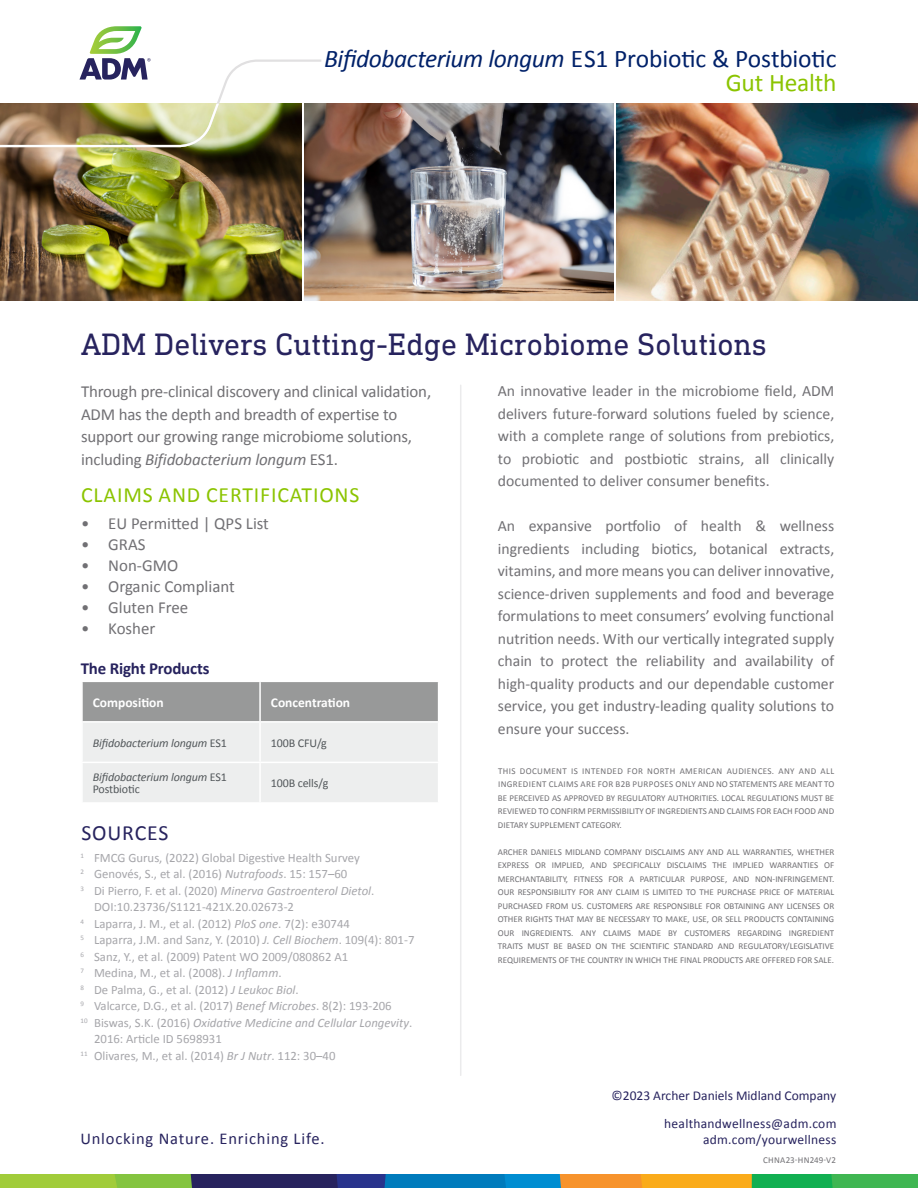
<style>
.page{position:relative;width:918px;height:1188px;background:#fff}
.page>*{position:absolute;margin:0;border:0;box-sizing:border-box;transform-origin:0 0}
.Headline_Blue_small{font:31.5px "DIN Next Slab Pro";color:#27235e}
.t1{font:25.5px/24px "Calibri";letter-spacing:-.005em;color:#012169;text-align:right}
.Subhead_color_14_5pt{font:21.75px "Calibri";letter-spacing:.04em;color:#8bc400}
.Subhead_color_14_5pt-2{font:21.75px "Calibri";letter-spacing:.04em;color:#27235e}
.Body{font:16.8px/22.5px "Calibri";letter-spacing:-.01em;color:#717074}
.Body-2{font:700 16.8px "Calibri";letter-spacing:-.01em;color:#27235e}
.t2{font:16.5px "Calibri";letter-spacing:.05em;color:#27235e}
.Body_small_9_5pt{font:15.75px/22.5px "Calibri";color:#717074;text-align:justify}
.t3{font:13.5px/16.2px "Calibri";letter-spacing:.01em;color:#27235e;text-align:right}
.Chart_Header_9pt{font:700 13.5px "Calibri";color:#fff}
.Body_small_9_5pt-2{font:12.75px/16.5px "Calibri";color:#a6a6aa}
.Chart_body_8pt{font:italic 12px/12.6px "Calibri";letter-spacing:-.01em;color:#52575a}
.Chart_body_8pt-2{font:12px "Calibri";letter-spacing:-.01em;color:#52575a}
.Disclaimer{font:9px/13.5px "Calibri";color:#717074;text-align:justify}
.Subhead_color_14_5pt-3{font:9px "Calibri";letter-spacing:.02em;color:#717074}
.s1{font-style:italic}
.s2{color:#8bc400}
.s3{font-style:normal}
</style>
<div class="page">
<img style="left:0;top:148px;width:301px;height:152px">
<img style="left:304px;top:103px;width:310px;height:197px">
<img style="left:616px;top:103px;width:302px;height:197px">
<svg style="left:0;top:1175px;width:918px;height:13px;background:#628c5d"></svg>
<img style="left:0;top:26px;width:324px;height:122px">
<hr style="left:460px;top:385px;width:1px;height:690px;background:#ebebec">
<svg style="left:83px;top:682px;width:355px;height:120px;background:#d0d1d1"></svg>
<hr style="left:259px;top:682px;width:2px;height:39px;background:#fff">
<hr style="left:81px;top:721px;width:179px;height:2px;background:#fff">
<hr style="left:260px;top:721px;width:179px;height:2px;background:#fff">
<hr style="left:259px;top:723px;width:2px;height:39px;background:#fff">
<hr style="left:81px;top:762px;width:179px;height:1px;background:#fff">
<hr style="left:260px;top:762px;width:179px;height:1px;background:#fff">
<hr style="left:259px;top:763px;width:2px;height:39px;background:#fff">
<h2 class="t1" style="left:324px;top:45px;width:514px"><span class="s1">Bifidobacterium longum</span> ES1 Probiotic &amp; Postbiotic<br><span class="s2">Gut Health</span></h2>
<p class="Headline_Blue_small" style="left:81px;top:326px;width:687px">ADM Delivers Cutting-Edge Microbiome Solutions</p>
<p class="Body_small_9_5pt" style="left:498px;top:379px;width:338px">An innovative leader in the microbiome field, ADM delivers future-forward solutions fueled by science, with a complete range of solutions from prebiotics, to probiotic and postbiotic strains, all clinically documented to deliver consumer benefits.</p>
<p class="Body_small_9_5pt" style="left:498px;top:514px;width:338px">An expansive portfolio of health &amp; wellness ingredients including biotics, botanical extracts, vitamins, and more means you can deliver innovative, science-driven supplements and food and beverage formulations to meet consumers’ evolving functional nutrition needs. With our vertically integrated supply chain to protect the reliability and availability of high-quality products and our dependable customer service, you get industry-leading quality solutions to ensure your success.</p>
<p class="Body" style="left:81px;top:380px;width:352px">Through pre-clinical discovery and clinical validation, ADM has the depth and breadth of expertise to support our growing range microbiome solutions, including <span class="s1">Bifidobacterium longum</span> ES1.</p>
<p class="Subhead_color_14_5pt" style="left:81px;top:480px;width:280px">CLAIMS AND CERTIFICATIONS</p>
<p class="Body" style="left:81px;top:512px;width:189px">• EU Permitted | QPS List</p>
<p class="Body" style="left:81px;top:533px;width:66px">• GRAS</p>
<p class="Body" style="left:81px;top:554px;width:99px">• Non-GMO</p>
<p class="Body" style="left:81px;top:575px;width:155px">• Organic Compliant</p>
<p class="Body" style="left:81px;top:596px;width:109px">• Gluten Free</p>
<p class="Body" style="left:81px;top:617px;width:76px">• Kosher</p>
<p class="Body-2" style="left:81px;top:656px;width:130px">The Right Products</p>
<p class="Chart_Header_9pt" style="left:93px;top:693px;width:73px">Composition</p>
<p class="Chart_Header_9pt" style="left:271px;top:693px;width:81px">Concentration</p>
<p class="Chart_body_8pt" style="left:93px;top:736px;width:136px">Bifidobacterium longum <span class="s3">ES1</span></p>
<p class="Chart_body_8pt-2" style="left:271px;top:734px;width:58px">100B CFU/g</p>
<p class="Chart_body_8pt" style="left:93px;top:770px;width:136px">Bifidobacterium longum <span class="s3">ES1<br>Postbiotic</span></p>
<p class="Chart_body_8pt-2" style="left:271px;top:775px;width:59px">100B cells/g</p>
<p class="Disclaimer" style="left:498px;top:764px;width:338px">THIS DOCUMENT IS INTENDED FOR NORTH AMERICAN AUDIENCES. ANY AND ALL INGREDIENT CLAIMS ARE FOR B2B PURPOSES ONLY AND NO STATEMENTS ARE MEANT TO BE PERCEIVED AS APPROVED BY REGULATORY AUTHORITIES. LOCAL REGULATIONS MUST BE REVIEWED TO CONFIRM PERMISSIBILITY OF INGREDIENTS AND CLAIMS FOR EACH FOOD AND DIETARY SUPPLEMENT CATEGORY.</p>
<p class="Disclaimer" style="left:498px;top:845px;width:338px">ARCHER DANIELS MIDLAND COMPANY DISCLAIMS ANY AND ALL WARRANTIES, WHETHER EXPRESS OR IMPLIED, AND SPECIFICALLY DISCLAIMS THE IMPLIED WARRANTIES OF MERCHANTABILITY, FITNESS FOR A PARTICULAR PURPOSE, AND NON-INFRINGEMENT.<br>OUR RESPONSIBILITY FOR ANY CLAIM IS LIMITED TO THE PURCHASE PRICE OF MATERIAL PURCHASED FROM US. CUSTOMERS ARE RESPONSIBLE FOR OBTAINING ANY LICENSES OR OTHER RIGHTS THAT MAY BE NECESSARY TO MAKE, USE, OR SELL PRODUCTS CONTAINING OUR INGREDIENTS. ANY CLAIMS MADE BY CUSTOMERS REGARDING INGREDIENT TRAITS MUST BE BASED ON THE SCIENTIFIC STANDARD AND REGULATORY/LEGISLATIVE REQUIREMENTS OF THE COUNTRY IN WHICH THE FINAL PRODUCTS ARE OFFERED FOR SALE.</p>
<p class="Subhead_color_14_5pt-2" style="left:81px;top:818px;width:89px">SOURCES</p>
<p class="Body_small_9_5pt-2" style="left:81px;top:849px;width:281px"><sup>1</sup> FMCG Gurus, (2022) Global Digestive Health Survey</p>
<p class="Body_small_9_5pt-2" style="left:81px;top:865px;width:268px"><sup>2</sup> Genovés, S., et al. (2016) <span class="s1">Nutrafoods</span>. 15: 157–60</p>
<p class="Body_small_9_5pt-2" style="left:94px;top:882px;width:282px;text-indent:-14px"><sup>3</sup> Di Pierro, F. et al. (2020) <span class="s1">Minerva Gastroenterol Dietol</span>.<br>DOI:10.23736/S1121-421X.20.02673-2</p>
<p class="Body_small_9_5pt-2" style="left:81px;top:915px;width:271px"><sup>4</sup> Laparra, J. M., et al. (2012) <span class="s1">PloS one</span>. 7(2): e30744</p>
<p class="Body_small_9_5pt-2" style="left:81px;top:931px;width:335px"><sup>5</sup> Laparra, J.M. and Sanz, Y. (2010) <span class="s1">J. Cell Biochem</span>. 109(4): 801-7</p>
<p class="Body_small_9_5pt-2" style="left:81px;top:948px;width:269px"><sup>6</sup> Sanz, Y., et al. (2009) Patent WO 2009/080862 A1</p>
<p class="Body_small_9_5pt-2" style="left:81px;top:964px;width:203px"><sup>7</sup> Medina, M., et al. (2008). <span class="s1">J Inflamm</span>.</p>
<p class="Body_small_9_5pt-2" style="left:81px;top:981px;width:220px"><sup>8</sup> De Palma, G., et al. (2012) <span class="s1">J Leukoc Biol</span>.</p>
<p class="Body_small_9_5pt-2" style="left:81px;top:997px;width:313px"><sup>9</sup> Valcarce, D.G., et al. (2017) <span class="s1">Benef Microbes</span>. 8(2): 193-206</p>
<p class="Body_small_9_5pt-2" style="left:94px;top:1014px;width:320px;text-indent:-14px"><sup>10</sup> Biswas, S.K. (2016) <span class="s1">Oxidative Medicine and Cellular Longevity</span>.<br>2016: Article ID 5698931</p>
<p class="Body_small_9_5pt-2" style="left:81px;top:1047px;width:256px"><sup>11</sup> Olivares, M., et al. (2014) <span class="s1">Br J Nutr</span>. 112: 30–40</p>
<h3 class="t2" style="left:80px;top:1127px;width:246px">Unlocking Nature. Enriching Life.</h3>
<p class="t3" style="left:612px;top:1087px;width:226px">©2023 Archer Daniels Midland Company</p>
<h3 class="t3" style="left:664px;top:1115px;width:174px">healthandwellness@adm.com adm.com/yourwellness</h3>
<p class="Subhead_color_14_5pt-3" style="left:763px;top:1153px;width:75px">CHNA23-HN249-V2</p>
</div>
